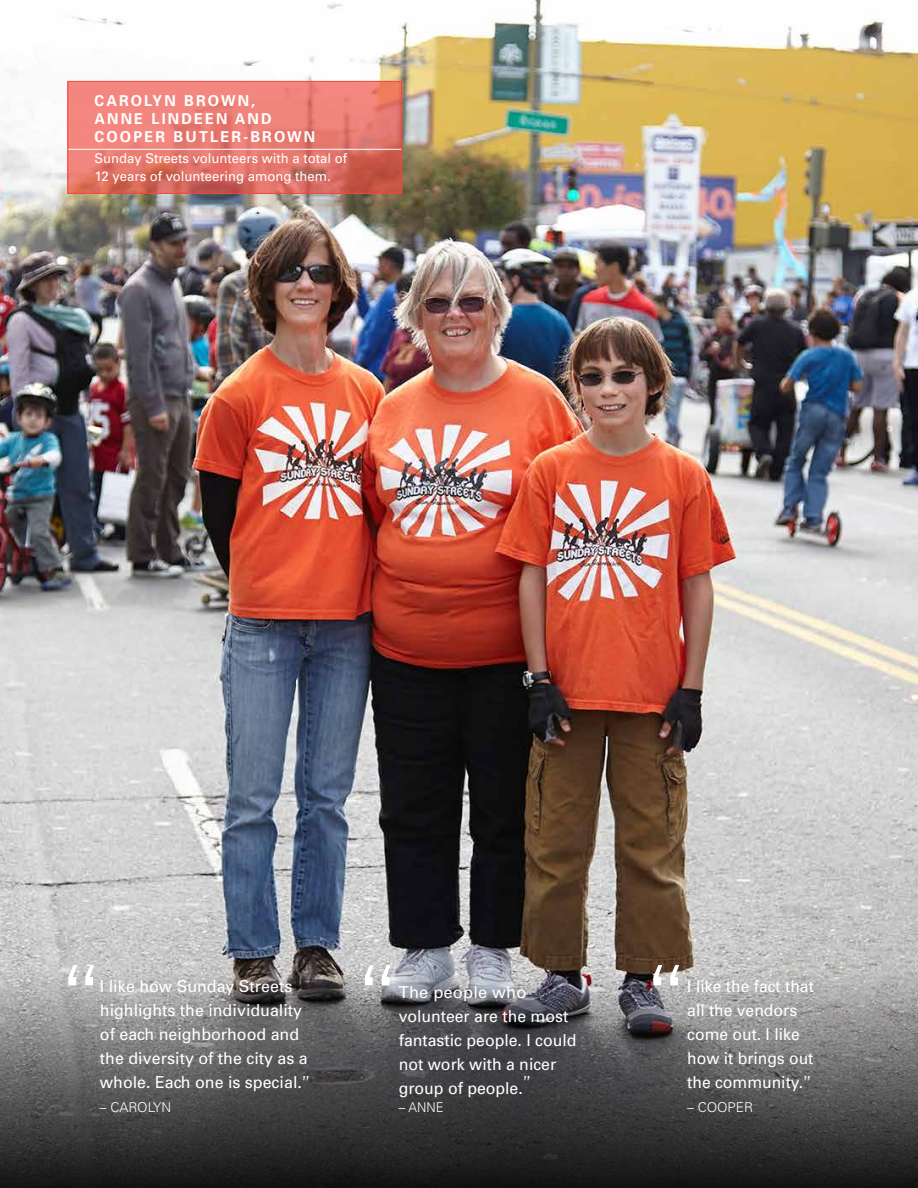
<style>
.page{position:relative;width:918px;height:1188px;background:#fff}
.page>*{position:absolute;margin:0;border:0;box-sizing:border-box;transform-origin:0 0}
.t1{font:expanded 79.5px "Trade Gothic LH";color:#fff}
.t2{font:16.5px/24px "Univers";color:#fff}
.t3{font:16.5px/24px "Univers";color:#fff;scale:.95 1}
.t4{font:700 15px/18px "Univers";letter-spacing:.15em;color:#fff}
.t5{font:13.5px/18px "Univers";color:#fff}
.t6{font:300 13.5px "Univers";color:#fff}
.t7{font:300 13.5px "Univers";color:#fff;scale:.96 1}
.s1{font-family:"Trade Gothic LH";font-stretch:expanded}
</style>
<div class="page">
<img style="left:0;top:0;width:918px;height:954px">
<svg style="left:70px;top:83px;width:330px;height:109px;background:#e67970"></svg>
<svg style="left:0;top:954px;width:918px;height:234px;background:#5c5b5c"></svg>
<hr style="left:68px;top:149px;width:333px;height:1px;background:#fff">
<div style="left:68px;top:81px;width:334px;height:113px;border:1px solid #f0493e"></div>
<p class="t4" style="left:94px;top:91px;width:222px">CAROLYN BROWN,<br>ANNE LINDEEN AND<br>COOPER BUTLER-BROWN</p>
<p class="t5" style="left:94px;top:149px;width:254px">Sunday Streets volunteers with a total of<br>12 years of volunteering among them.</p>
<h1 class="t1" style="left:61px;top:942px;width:41px">“</h1>
<h1 class="t1" style="left:358px;top:942px;width:41px">“</h1>
<h1 class="t1" style="left:646px;top:942px;width:41px">“</h1>
<p class="t2" style="left:100px;top:975px;width:211px">I like how Sunday Streets highlights the individuality of each neighborhood and the diversity of the city as a whole. Each one is special.<span class="s1">”</span></p>
<p class="t6" style="left:100px;top:1099px;width:73px">– CAROLYN</p>
<p class="t2" style="left:399px;top:981px;width:179px">The people who volunteer are the most fantastic people. I could not work with a nicer group of people.<sup>”</sup></p>
<p class="t7" style="left:399px;top:1099px;width:48px">– ANNE</p>
<p class="t3" style="left:687px;top:975px;width:135px">I like the fact that all the vendors come out. I like how it brings out the community.<span class="s1">”</span></p>
<p class="t6" style="left:687px;top:1099px;width:67px">– COOPER</p>
</div>
